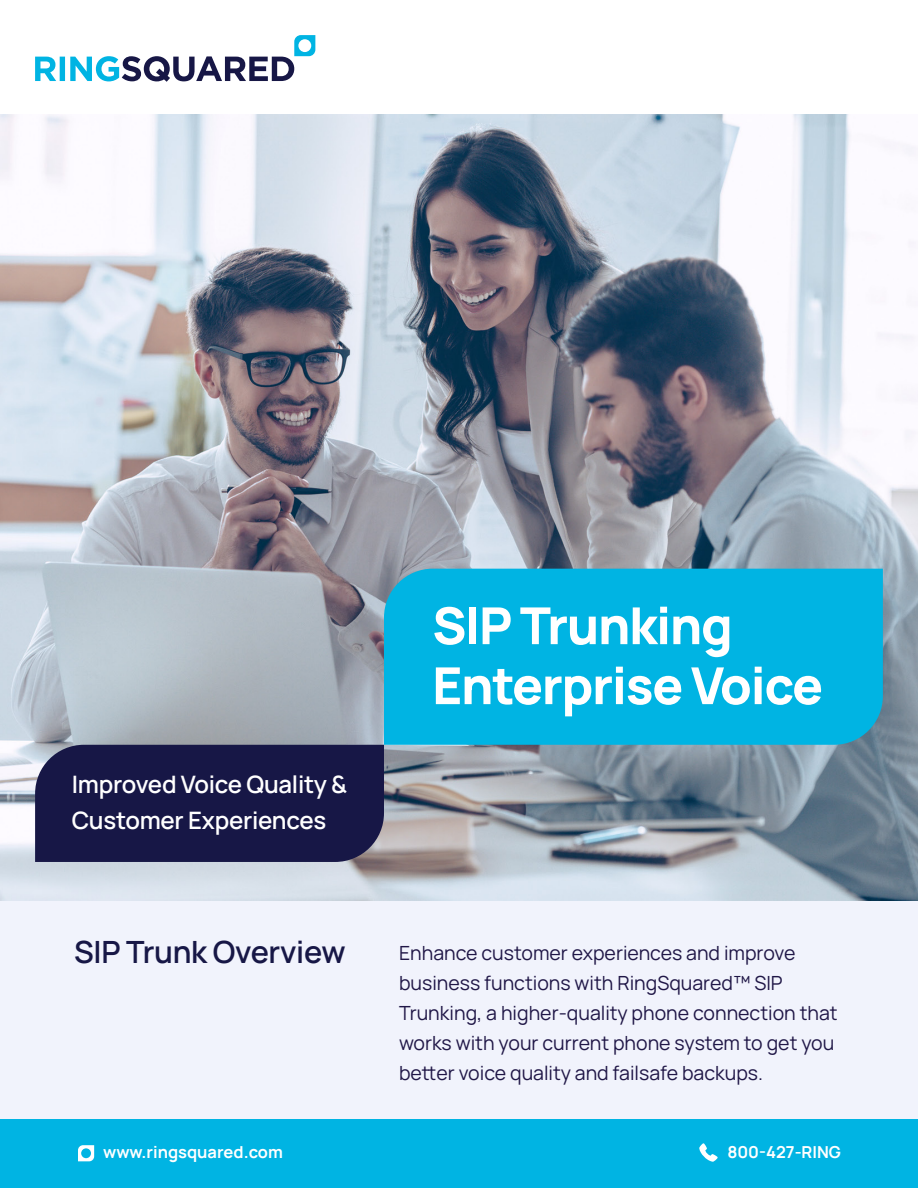
<style>
.page{position:relative;width:918px;height:1188px;background:#fff}
.page>*{position:absolute;margin:0;border:0;box-sizing:border-box;transform-origin:0 0}
.t1{font:800 51px/60px "Manrope";letter-spacing:-.025em;color:#fff}
.t2{font:600 30.6px "Manrope";letter-spacing:-.01em;color:#171746}
.t3{font:600 24px/36px "Manrope";letter-spacing:-.01em;color:#fff}
.t4{font:19.5px/30px "Manrope";color:#201747}
.t5{font:700 16.5px "Manrope";color:#fff}
</style>
<div class="page">
<img style="left:0;top:115px;width:918px;height:786px">
<div style="left:0;top:901px;width:918px;height:219px;background:#f1f3fc"></div>
<svg style="left:35px;top:35px;width:280px;height:47px"></svg>
<div style="left:0;top:1120px;width:918px;height:68px;background:#00b4e3"></div>
<svg style="left:699px;top:1143px;width:19px;height:19px"></svg>
<svg style="left:78px;top:1145px;width:16px;height:16px"></svg>
<div style="left:35px;top:745px;width:349px;height:117px;background:#171746"></div>
<div style="left:384px;top:569px;width:499px;height:176px;background:#00b4e3"></div>
<p class="t3" style="left:72px;top:766px;width:277px">Improved Voice Quality &amp;<br>Customer Experiences</p>
<h1 class="t1" style="left:432px;top:593px;width:392px">SIP Trunking<br>Enterprise Voice</h1>
<h2 class="t2" style="left:74px;top:931px;width:273px">SIP Trunk Overview</h2>
<p class="t4" style="left:399px;top:937px;width:440px">Enhance customer experiences and improve business functions with RingSquared™ SIP Trunking, a higher-quality phone connection that works with your current phone system to get you better voice quality and failsafe backups.</p>
<p class="t5" style="left:103px;top:1141px;width:181px">www.ringsquared.com</p>
<p class="t5" style="left:727px;top:1141px;width:115px">800-427-RING</p>
</div>
